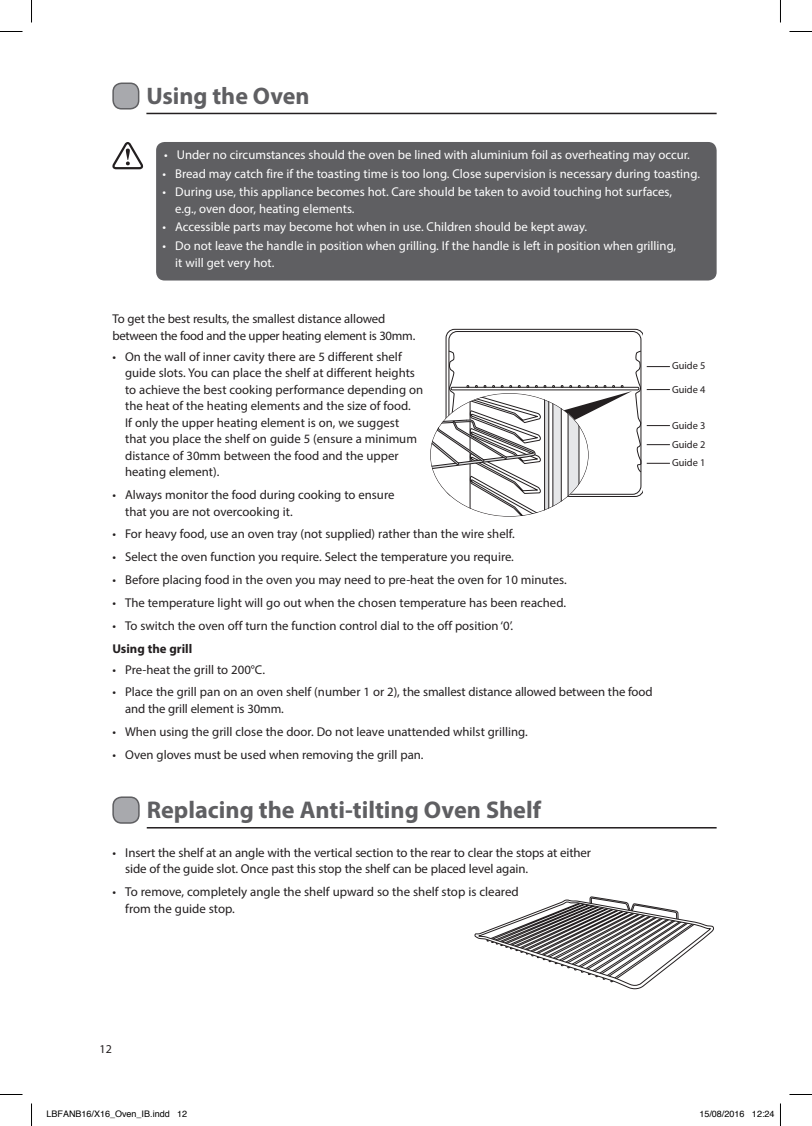
<style>
.page{position:relative;width:812px;height:1126px;background:#fff}
.page>*{position:absolute;margin:0;border:0;box-sizing:border-box;transform-origin:0 0}
.t1{font:700 24.3px "Myriad Pro";color:#5f5f62}
.t2{font:700 24px "Myriad Pro";color:#5f5f62}
.t3{font:12.9px/16.6px "Myriad Pro";letter-spacing:-.01em;color:#231f20}
.t4{font:12.75px/16.5px "Myriad Pro";color:#231f20}
.t5{font:12.75px/16.5px "Myriad Pro";color:#fff}
.t6{font:12.75px/16.5px "Myriad Pro";letter-spacing:-.02em;color:#231f20}
.t7{font:700 12.75px "Myriad Pro";color:#231f20}
.t8{font:12px "Myriad Pro";color:#231f20}
.t9{font:10.35px "Myriad Pro";color:#231f20}
.t10{font:9px "Helvetica";color:#000}
</style>
<div class="page">
<svg style="left:430px;top:329px;width:239px;height:188px"></svg>
<hr style="left:146px;top:113px;width:570px;height:1px;background:#231f20">
<hr style="left:147px;top:827px;width:569px;height:2px;background:#231f20">
<div style="left:113px;top:83px;width:26px;height:26px;background:#a8a9ad;border-radius:9px"></div>
<div style="left:112px;top:83px;width:27px;height:27px;border:2px solid #5f5f62;border-radius:9px"></div>
<div style="left:156px;top:142px;width:560px;height:139px;background:#5f5f62;border-radius:9px"></div>
<svg style="left:112px;top:142px;width:31px;height:27px"></svg>
<div style="left:113px;top:797px;width:26px;height:26px;background:#a8a9ad;border-radius:9px"></div>
<div style="left:112px;top:796px;width:28px;height:28px;border:2px solid #5f5f62;border-radius:9px"></div>
<svg style="left:474px;top:896px;width:240px;height:94px"></svg>
<svg style="left:0;top:31px;width:22px;height:1px"></svg>
<svg style="left:789px;top:31px;width:22px;height:1px"></svg>
<svg style="left:0;top:1094px;width:22px;height:1px"></svg>
<svg style="left:789px;top:1094px;width:22px;height:1px"></svg>
<svg style="left:31px;top:0;width:1px;height:22px"></svg>
<svg style="left:31px;top:1103px;width:1px;height:23px"></svg>
<svg style="left:780px;top:0;width:1px;height:22px"></svg>
<svg style="left:780px;top:1103px;width:1px;height:23px"></svg>
<h2 class="t2" style="left:146px;top:80px;width:164px">Using the Oven</h2>
<p class="t5" style="left:164px;top:146px;width:527px">• Under no circumstances should the oven be lined with aluminium foil as overheating may occur.</p>
<p class="t5" style="left:162px;top:165px;width:539px">• Bread may catch fire if the toasting time is too long. Close supervision is necessary during toasting.</p>
<p class="t5" style="left:175px;top:184px;width:498px;text-indent:-13px">• During use, this appliance becomes hot. Care should be taken to avoid touching hot surfaces, e.g., oven door, heating elements.</p>
<p class="t5" style="left:162px;top:219px;width:426px">• Accessible parts may become hot when in use. Children should be kept away.</p>
<p class="t5" style="left:175px;top:237px;width:502px;text-indent:-13px">• Do not leave the handle in position when grilling. If the handle is left in position when grilling, it will get very hot.</p>
<p class="t6" style="left:112px;top:311px;width:304px">To get the best results, the smallest distance allowed between the food and the upper heating element is 30mm.</p>
<p class="t4" style="left:125px;top:348px;width:299px;text-indent:-13px">• On the wall of inner cavity there are 5 different shelf guide slots. You can place the shelf at different heights to achieve the best cooking performance depending on the heat of the heating elements and the size of food.<br>If only the upper heating element is on, we suggest that you place the shelf on guide 5 (ensure a minimum distance of 30mm between the food and the upper heating element).</p>
<p class="t4" style="left:125px;top:486px;width:271px;text-indent:-13px">• Always monitor the food during cooking to ensure that you are not overcooking it.</p>
<p class="t4" style="left:112px;top:526px;width:404px">• For heavy food, use an oven tray (not supplied) rather than the wire shelf.</p>
<p class="t4" style="left:112px;top:549px;width:403px">• Select the oven function you require. Select the temperature you require.</p>
<p class="t4" style="left:112px;top:571px;width:456px">• Before placing food in the oven you may need to pre-heat the oven for 10 minutes.</p>
<p class="t4" style="left:112px;top:594px;width:455px">• The temperature light will go out when the chosen temperature has been reached.</p>
<p class="t4" style="left:112px;top:617px;width:402px">• To switch the oven off turn the function control dial to the off position ‘0’.</p>
<p class="t7" style="left:112px;top:640px;width:81px">Using the grill</p>
<p class="t4" style="left:112px;top:661px;width:154px">• Pre-heat the grill to 200°C.</p>
<p class="t4" style="left:125px;top:684px;width:528px;text-indent:-13px">• Place the grill pan on an oven shelf (number 1 or 2), the smallest distance allowed between the food and the grill element is 30mm.</p>
<p class="t4" style="left:112px;top:723px;width:417px">• When using the grill close the door. Do not leave unattended whilst grilling.</p>
<p class="t4" style="left:112px;top:746px;width:312px">• Oven gloves must be used when removing the grill pan.</p>
<h1 class="t1" style="left:147px;top:794px;width:395px">Replacing the Anti-tilting Oven Shelf</h1>
<p class="t3" style="left:125px;top:844px;width:467px;text-indent:-13px">• Insert the shelf at an angle with the vertical section to the rear to clear the stops at either side of the guide slot. Once past this stop the shelf can be placed level again.</p>
<p class="t3" style="left:125px;top:883px;width:395px;text-indent:-13px">• To remove, completely angle the shelf upward so the shelf stop is cleared from the guide stop.</p>
<p class="t9" style="left:672px;top:359px;width:35px">Guide 5</p>
<p class="t9" style="left:672px;top:383px;width:35px">Guide 4</p>
<p class="t9" style="left:672px;top:419px;width:35px">Guide 3</p>
<p class="t9" style="left:672px;top:456px;width:35px">Guide 1</p>
<p class="t9" style="left:672px;top:438px;width:35px">Guide 2</p>
<p class="t8" style="left:100px;top:1042px;width:14px">12</p>
<p class="t10" style="left:46px;top:1107px;width:142px">LBFANB16/X16_Oven_IB.indd 12</p>
<p class="t10" style="left:699px;top:1107px;width:77px">15/08/2016 12:24</p>
</div>
